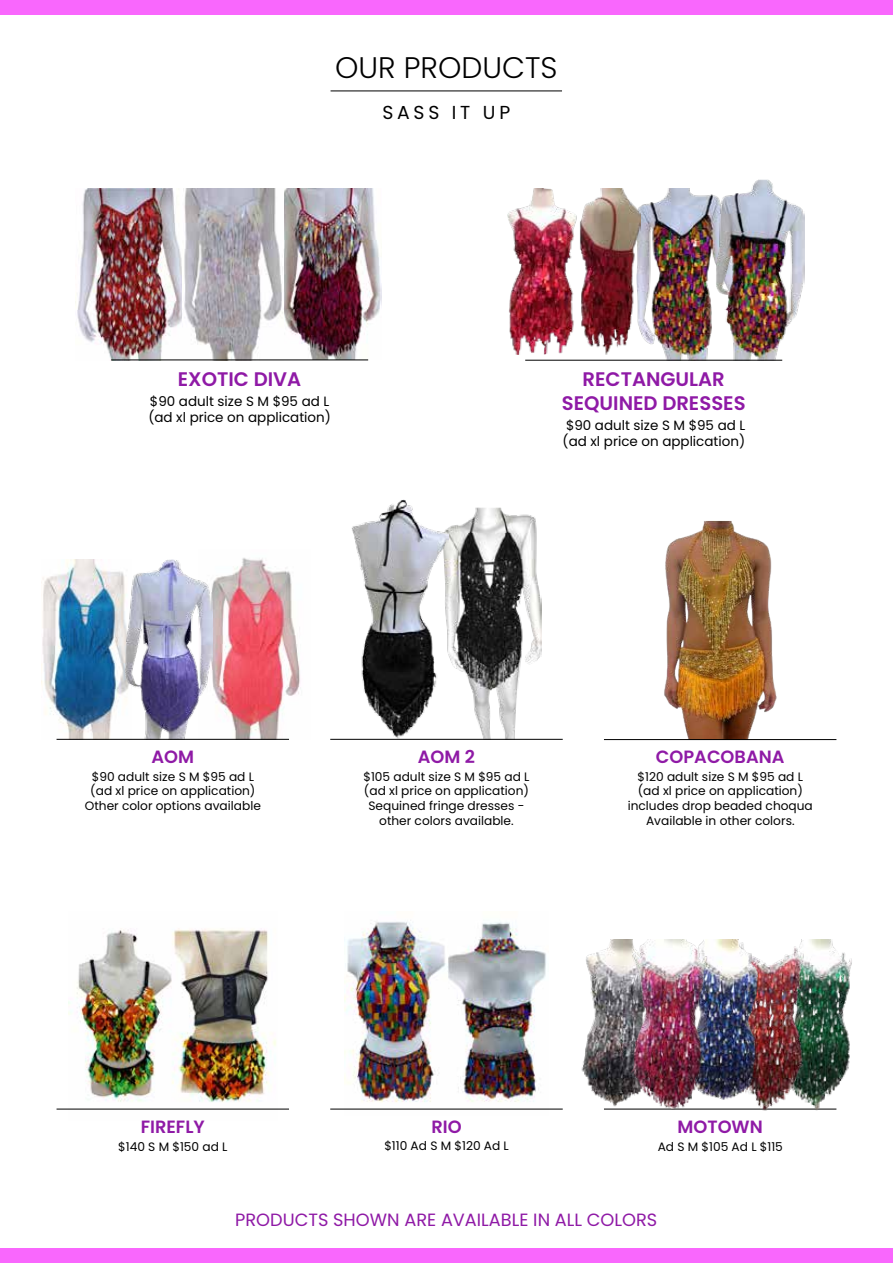
<style>
.page{position:relative;width:893px;height:1263px;background:#fff}
.page>*{position:absolute;margin:0;border:0;box-sizing:border-box;transform-origin:0 0}
.t1{font:300 29.7px "Poppins";color:#000}
.t2{font:600 19.65px/23.5px "Poppins";color:#8f1aa6;text-align:center}
.t3{font:18.75px "Poppins";letter-spacing:.2em;color:#000}
.t4{font:17.7px "Poppins";color:#8f1aa6}
.t5{font:600 17.7px "Poppins";color:#8f1aa6}
.t6{font:13.5px/16.2px "Poppins";color:#000}
.t7{font:12.15px/14.7px "Poppins";color:#000;text-align:center}
</style>
<div class="page">
<div style="left:0;top:1248px;width:893px;height:15px;background:#f967fd"></div>
<div style="left:0;top:0;width:893px;height:15px;background:#f967fd"></div>
<img style="left:664px;top:520px;width:113px;height:219px">
<img style="left:212px;top:558px;width:88px;height:181px">
<img style="left:42px;top:559px;width:84px;height:180px">
<img style="left:637px;top:188px;width:78px;height:172px">
<img style="left:715px;top:180px;width:89px;height:180px">
<img style="left:284px;top:189px;width:98px;height:171px">
<img style="left:75px;top:189px;width:108px;height:171px">
<img style="left:183px;top:189px;width:101px;height:171px">
<img style="left:68px;top:928px;width:209px;height:181px">
<img style="left:345px;top:920px;width:203px;height:189px">
<img style="left:449px;top:508px;width:93px;height:231px">
<img style="left:351px;top:499px;width:98px;height:240px">
<img style="left:126px;top:559px;width:86px;height:180px">
<hr style="left:331px;top:91px;width:231px;height:1px;background:#000">
<hr style="left:57px;top:739px;width:232px;height:1px;background:#000">
<hr style="left:330px;top:739px;width:233px;height:1px;background:#000">
<hr style="left:604px;top:739px;width:232px;height:1px;background:#000">
<hr style="left:57px;top:1109px;width:232px;height:1px;background:#000">
<hr style="left:330px;top:1109px;width:233px;height:1px;background:#000">
<hr style="left:111px;top:360px;width:257px;height:1px;background:#000">
<hr style="left:525px;top:360px;width:257px;height:1px;background:#000">
<img style="left:581px;top:940px;width:271px;height:170px">
<img style="left:621px;top:940px;width:198px;height:171px">
<img style="left:507px;top:189px;width:133px;height:165px">
<h1 class="t1" style="left:335px;top:50px;width:224px">OUR PRODUCTS</h1>
<h3 class="t3" style="left:382px;top:101px;width:129px">SASS IT UP</h3>
<h2 class="t2" style="left:178px;top:368px;width:125px">EXOTIC DIVA</h2>
<p class="t6" style="left:148px;top:393px;width:184px">$90 adult size S M $95 ad L (ad xl price on application)</p>
<h2 class="t2" style="left:562px;top:368px;width:185px">RECTANGULAR<br>SEQUINED DRESSES</h2>
<p class="t6" style="left:563px;top:417px;width:184px">$90 adult size S M $95 ad L (ad xl price on application)</p>
<h3 class="t5" style="left:151px;top:747px;width:44px">AOM</h3>
<p class="t7" style="left:85px;top:769px;width:178px">$90 adult size S M $95 ad L (ad xl price on application)<br>Other color options available</p>
<h3 class="t5" style="left:418px;top:747px;width:59px">AOM 2</h3>
<p class="t7" style="left:363px;top:769px;width:168px">$105 adult size S M $95 ad L (ad xl price on application)<br>Sequined fringe dresses - other colors available.</p>
<h3 class="t5" style="left:656px;top:747px;width:130px">COPACOBANA</h3>
<p class="t7" style="left:628px;top:769px;width:187px">$120 adult size S M $95 ad L (ad xl price on application) includes drop beaded choqua<br>Available in other colors.</p>
<h3 class="t5" style="left:141px;top:1116px;width:65px">FIREFLY</h3>
<p class="t7" style="left:118px;top:1139px;width:111px">$140 S M $150 ad L</p>
<h3 class="t5" style="left:431px;top:1116px;width:32px">RIO</h3>
<p class="t7" style="left:384px;top:1139px;width:126px">$110 Ad S M $120 Ad L</p>
<h3 class="t5" style="left:678px;top:1116px;width:87px">MOTOWN</h3>
<p class="t7" style="left:658px;top:1139px;width:127px">Ad S M $105 Ad L $115</p>
<h3 class="t4" style="left:235px;top:1210px;width:424px">PRODUCTS SHOWN ARE AVAILABLE IN ALL COLORS</h3>
</div>
